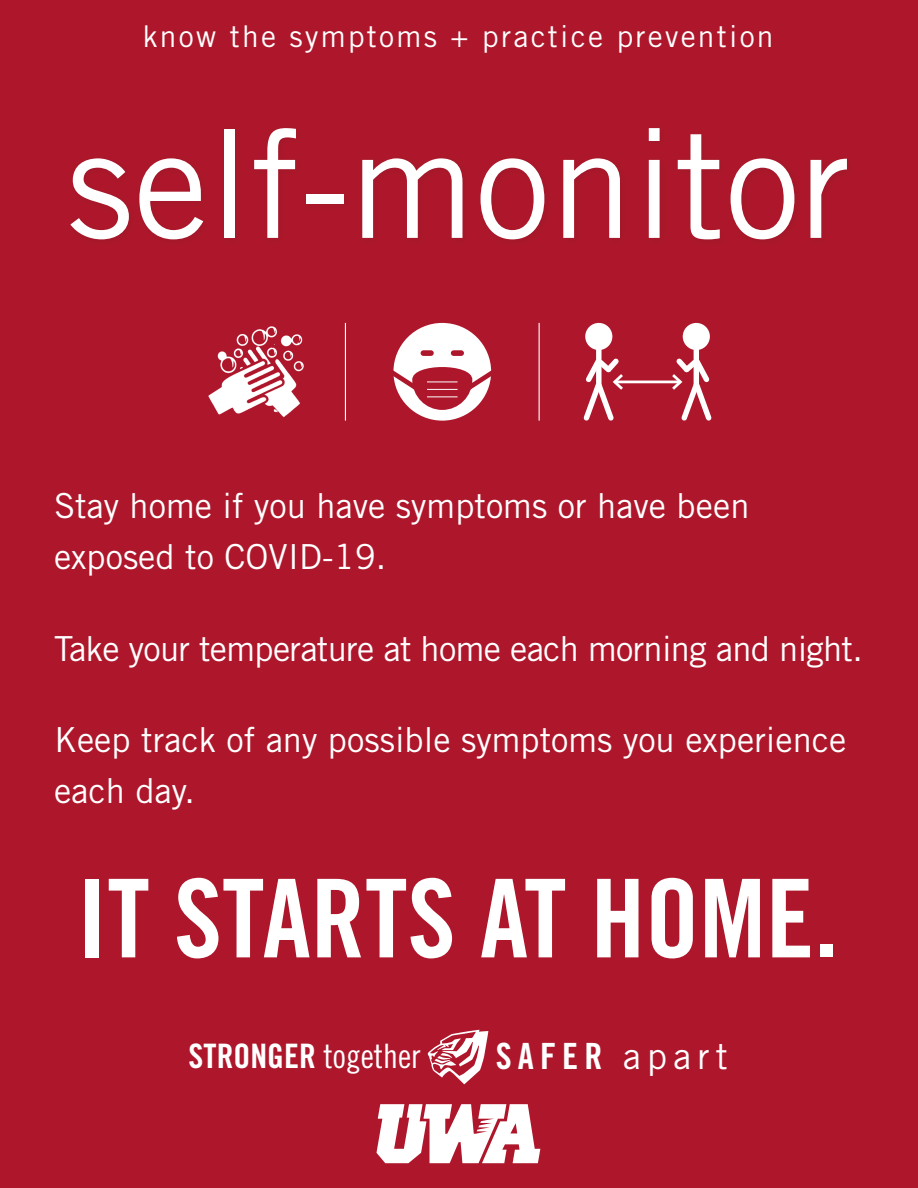
<style>
.page{position:relative;width:918px;height:1188px;background:#ae172b}
.page>*{position:absolute;margin:0;border:0;box-sizing:border-box;transform-origin:0 0}
.t1{font:150px "Trade Gothic";color:#fff}
.t2{font:108.75px "Trade Gothic Bold Cond Twenty";color:#fff}
.t3{font:36.15px "Trade Gothic Bold Cond Twenty";letter-spacing:.17em;color:#fff}
.t4{font:34.5px/51px "Trade Gothic";color:#fff}
.t5{font:34.5px "Trade Gothic";letter-spacing:-.02em;color:#fff}
.t6{font:33.75px "Trade Gothic Bold Cond Twenty";color:#fff}
.t7{font:30px "Trade Gothic";letter-spacing:.075em;color:#fff}
.s1{font-family:"Trade Gothic Cond Eighteen"}
.s2{font-family:"Trade Gothic"}
</style>
<div class="page">
<svg style="left:376px;top:1104px;width:164px;height:59px"></svg>
<svg style="left:427px;top:1030px;width:61px;height:54px"></svg>
<div style="left:683px;top:323px;width:27px;height:27px;background:#fff;border-radius:50%"></div>
<div style="left:694px;top:350px;width:5px;height:34px;background:#fff"></div>
<div style="left:585px;top:323px;width:27px;height:27px;background:#fff;border-radius:50%"></div>
<div style="left:596px;top:350px;width:6px;height:34px;background:#fff"></div>
<hr style="left:615px;top:381px;width:65px;height:2px;background:#fff">
<svg style="left:583px;top:354px;width:43px;height:67px"></svg>
<svg style="left:669px;top:354px;width:43px;height:67px"></svg>
<div style="left:393px;top:323px;width:98px;height:98px;background:#fff;border-radius:50%"></div>
<svg style="left:393px;top:363px;width:99px;height:47px"></svg>
<hr style="left:427px;top:381px;width:31px;height:1px;background:#fff">
<hr style="left:427px;top:389px;width:31px;height:1px;background:#fff">
<hr style="left:427px;top:396px;width:31px;height:1px;background:#fff">
<div style="left:423px;top:350px;width:8px;height:6px;background:#ae172b"></div>
<div style="left:454px;top:350px;width:7px;height:6px;background:#ae172b"></div>
<img style="left:208px;top:326px;width:96px;height:91px">
<hr style="left:345px;top:323px;width:1px;height:98px;background:#fff">
<hr style="left:539px;top:323px;width:1px;height:98px;background:#fff">
<p class="t7" style="left:143px;top:18px;width:632px">know the symptoms + practice prevention</p>
<p class="t1" style="left:67px;top:94px;width:785px">self-monitor</p>
<p class="t4" style="left:54px;top:480px;width:697px">Stay home if you have symptoms or have been</p>
<p class="t4" style="left:54px;top:531px;width:334px">exposed to COVID-19.</p>
<p class="t5" style="left:54px;top:628px;width:810px">Take your temperature at home each morning and night.</p>
<p class="t4" style="left:54px;top:714px;width:794px">Keep track of any possible symptoms you experience each day.</p>
<p class="t2" style="left:77px;top:853px;width:763px">IT STARTS AT HOME.</p>
<p class="t6" style="left:189px;top:1035px;width:234px">STRONGER <span class="s1">together</span></p>
<p class="t3" style="left:496px;top:1035px;width:234px">SAFER <span class="s2">apart</span></p>
</div>
